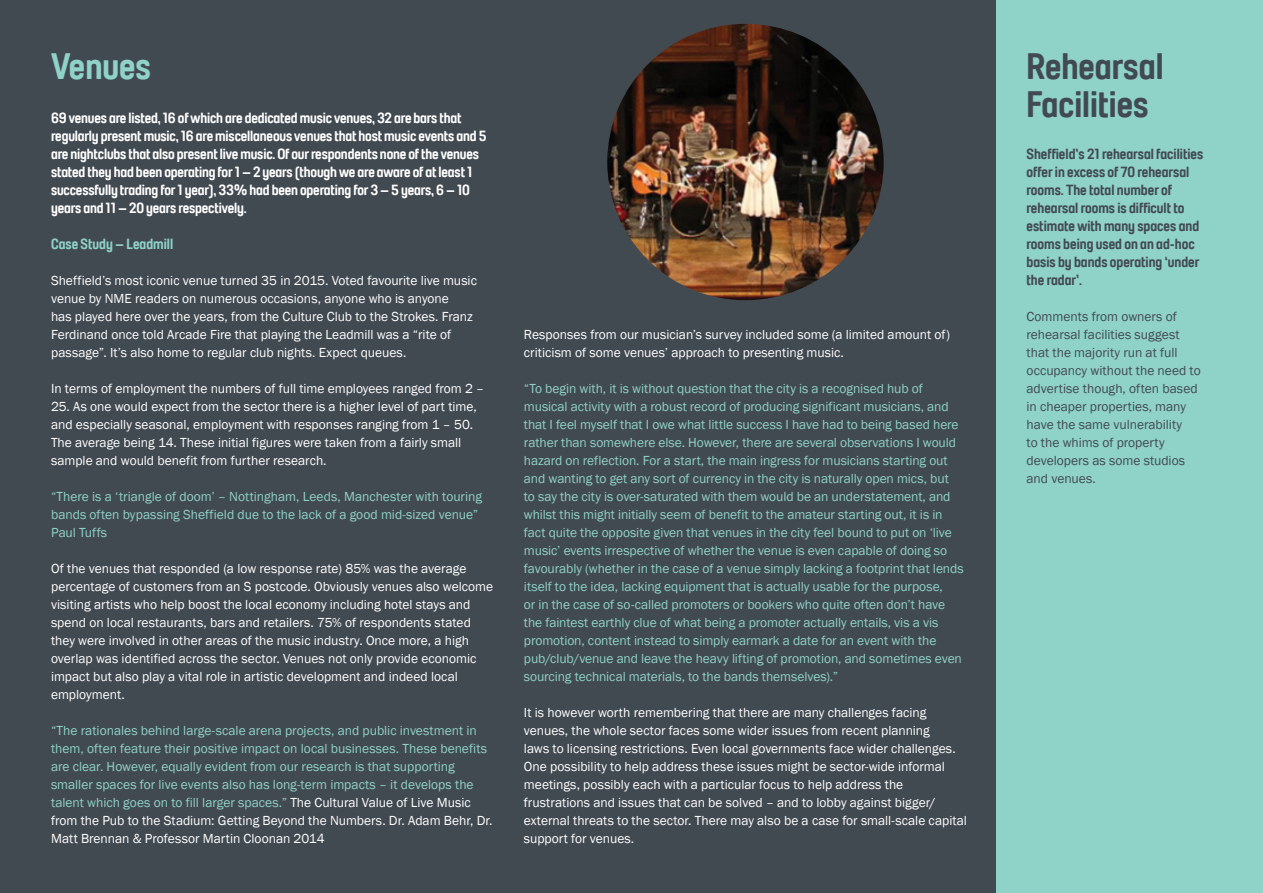
<style>
.page{position:relative;width:1263px;height:893px;background:#424a51}
.page>*{position:absolute;margin:0;border:0;box-sizing:border-box;transform-origin:0 0}
.t1{font:37.5px/37.5px "Sheffield Headline";color:#424a51}
.t2{font:37.5px "Sheffield Headline";color:#8fd2c7}
.t3{font:15px/18px "Sheffield Headline";letter-spacing:-.01em;color:#fff}
.t4{font:15px/18px "Sheffield Headline";color:#424a51}
.t5{font:15px "Sheffield Headline";color:#8fd2c7}
.t6{font:13.5px/18px "Franklin Gothic";letter-spacing:-.005em;color:#8fd2c7}
.t7{font:13.5px/18px "Franklin Gothic";color:#fff}
.t8{font:13.5px/18px "Franklin Gothic";color:#424a51}
.s1{color:#fff}
</style>
<div class="page">
<div style="left:997px;top:0;width:266px;height:893px;background:#8fd2c7"></div>
<img style="left:607px;top:24px;width:277px;height:276px;border-radius:138px">
<h1 class="t2" style="left:51px;top:43px;width:102px">Venues</h1>
<p class="t3" style="left:51px;top:109px;width:437px">69 venues are listed, 16 of which are dedicated music venues, 32 are bars that regularly present music, 16 are miscellaneous venues that host music events and 5 are nightclubs that also present live music. Of our respondents none of the venues stated they had been operating for 1 – 2 years (though we are aware of at least 1 successfully trading for 1 year), 33% had been operating for 3 – 5 years, 6 – 10 years and 11 – 20 years respectively.</p>
<p class="t5" style="left:51px;top:235px;width:124px">Case Study – Leadmill</p>
<p class="t7" style="left:51px;top:272px;width:427px">Sheffield’s most iconic venue turned 35 in 2015. Voted favourite live music venue by NME readers on numerous occasions, anyone who is anyone<br>has played here over the years, from the Culture Club to the Strokes. Franz Ferdinand once told Arcade Fire that playing the Leadmill was a “rite of passage”. It’s also home to regular club nights. Expect queues.</p>
<p class="t7" style="left:51px;top:380px;width:435px">In terms of employment the numbers of full time employees ranged from 2 –</p>
<p class="t7" style="left:51px;top:398px;width:427px">25. As one would expect from the sector there is a higher level of part time, and especially seasonal, employment with responses ranging from 1 – 50.<br>The average being 14. These initial figures were taken from a fairly small sample and would benefit from further research.</p>
<p class="t6" style="left:51px;top:488px;width:432px">“There is a ‘triangle of doom’ – Nottingham, Leeds, Manchester with touring bands often bypassing Sheffield due to the lack of a good mid-sized venue”<br>Paul Tuffs</p>
<p class="t7" style="left:51px;top:560px;width:444px">Of the venues that responded (a low response rate) 85% was the average percentage of customers from an S postcode. Obviously venues also welcome visiting artists who help boost the local economy including hotel stays and spend on local restaurants, bars and retailers. 75% of respondents stated they were involved in other areas of the music industry. Once more, a high overlap was identified across the sector. Venues not only provide economic impact but also play a vital role in artistic development and indeed local employment.</p>
<p class="t6" style="left:51px;top:722px;width:443px">“The rationales behind large-scale arena projects, and public investment in them, often feature their positive impact on local businesses. These benefits are clear. However, equally evident from our research is that supporting smaller spaces for live events also has long-term impacts – it develops the talent which goes on to fill larger spaces.” <span class="s1">The Cultural Value of Live Music from the Pub to the Stadium: Getting Beyond the Numbers. Dr. Adam Behr, Dr.<br>Matt Brennan &amp; Professor Martin Cloonan 2014</span></p>
<p class="t7" style="left:524px;top:326px;width:427px">Responses from our musician’s survey included some (a limited amount of) criticism of some venues’ approach to presenting music.</p>
<p class="t6" style="left:524px;top:380px;width:441px">“To begin with, it is without question that the city is a recognised hub of musical activity with a robust record of producing significant musicians, and that I feel myself that I owe what little success I have had to being based here rather than somewhere else. However, there are several observations I would hazard on reflection. For a start, the main ingress for musicians starting out and wanting to get any sort of currency in the city is naturally open mics, but<br>to say the city is over-saturated with them would be an understatement, and whilst this might initially seem of benefit to the amateur starting out, it is in fact quite the opposite given that venues in the city feel bound to put on ‘live music’ events irrespective of whether the venue is even capable of doing so favourably (whether in the case of a venue simply lacking a footprint that lends itself to the idea, lacking equipment that is actually usable for the purpose,<br>or in the case of so-called promoters or bookers who quite often don’t have the faintest earthly clue of what being a promoter actually entails, vis a vis promotion, content instead to simply earmark a date for an event with the pub/club/venue and leave the heavy lifting of promotion, and sometimes even sourcing technical materials, to the bands themselves).”</p>
<p class="t7" style="left:524px;top:704px;width:445px">It is however worth remembering that there are many challenges facing venues, the whole sector faces some wider issues from recent planning<br>laws to licensing restrictions. Even local governments face wider challenges.<br>One possibility to help address these issues might be sector-wide informal meetings, possibly each with a particular focus to help address the frustrations and issues that can be solved – and to lobby against bigger/ external threats to the sector. There may also be a case for small-scale capital support for venues.</p>
<h1 class="t1" style="left:1026px;top:47px;width:139px">Rehearsal<br>Facilities</h1>
<p class="t4" style="left:1026px;top:145px;width:178px">Sheffield’s 21 rehearsal facilities offer in excess of 70 rehearsal rooms. The total number of rehearsal rooms is difficult to estimate with many spaces and rooms being used on an ad-hoc basis by bands operating ‘under the radar’.</p>
<p class="t8" style="left:1026px;top:308px;width:176px">Comments from owners of rehearsal facilities suggest that the majority run at full occupancy without the need to advertise though, often based in cheaper properties, many have the same vulnerability<br>to the whims of property developers as some studios and venues.</p>
</div>
